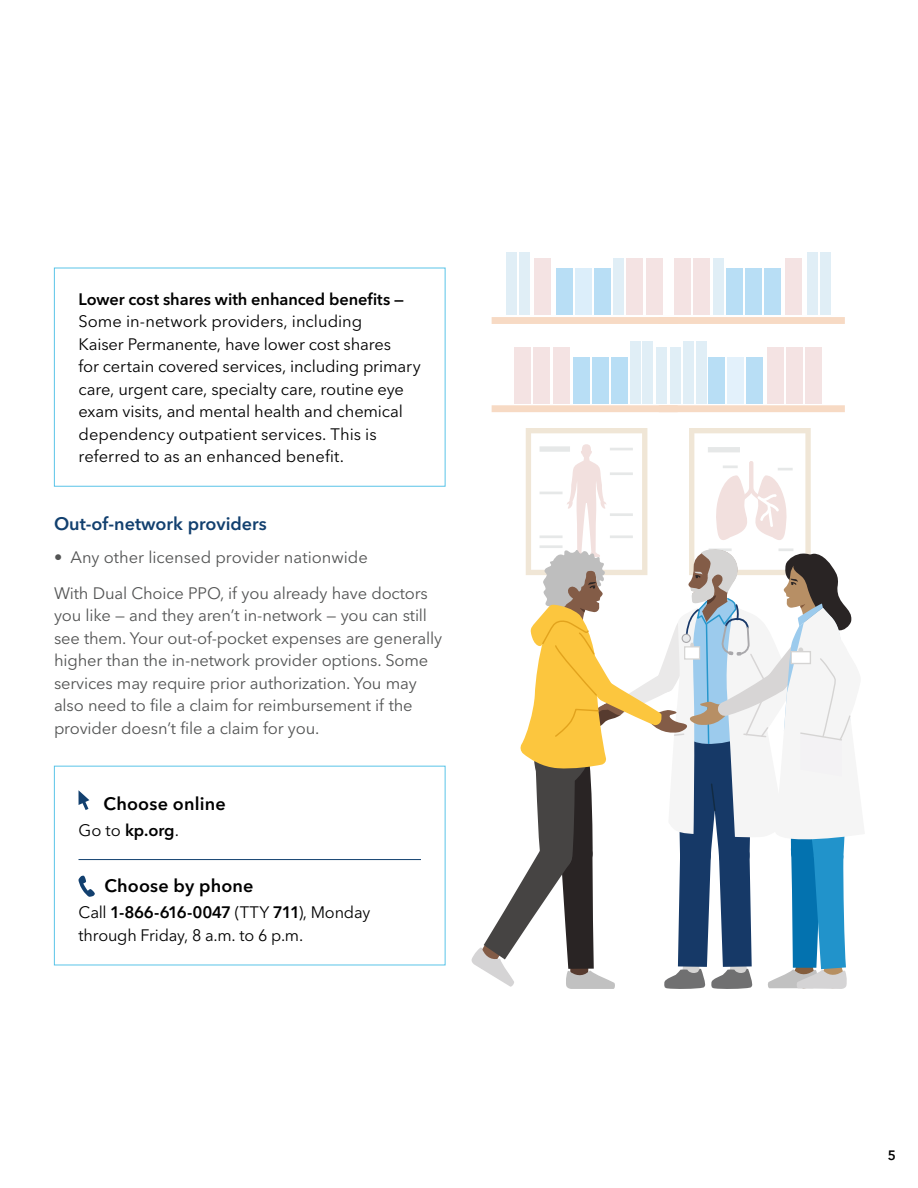
<style>
.page{position:relative;width:918px;height:1188px;background:#fff}
.page>*{position:absolute;margin:0;border:0;box-sizing:border-box;transform-origin:0 0}
.t1{font:600 18px "Avenir Next LT Pro";letter-spacing:.01em;color:#000}
.t2{font:600 18px "Avenir Next LT Pro";color:#12406f}
.t3{font:16.5px/22.5px "Avenir Next LT Pro";letter-spacing:-.01em;color:#535454}
.t4{font:16.5px/22.5px "Avenir Next LT Pro";letter-spacing:-.005em;color:#000}
.t5{font:600 16.5px "Avenir Next LT Pro";letter-spacing:-.005em;color:#000}
.t6{font:600 13.5px "Avenir Next LT Pro";color:#000}
.s1{font-weight:400}
.s2{font-weight:600}
</style>
<div class="page">
<div style="left:54px;top:268px;width:392px;height:219px;border:1px solid #5ac4e8"></div>
<hr style="left:79px;top:859px;width:342px;height:1px;background:#12406f">
<svg style="left:79px;top:790px;width:10px;height:20px"></svg>
<svg style="left:78px;top:876px;width:17px;height:21px"></svg>
<div style="left:54px;top:766px;width:392px;height:199px;border:1px solid #5ac4e8"></div>
<div style="left:492px;top:405px;width:186px;height:7px;background:#f7dac4"></div>
<div style="left:656px;top:347px;width:10px;height:56px;background:#e0eef6"></div>
<div style="left:643px;top:341px;width:10px;height:62px;background:#e0eef6"></div>
<div style="left:630px;top:341px;width:10px;height:62px;background:#e0eef6"></div>
<div style="left:612px;top:357px;width:16px;height:46px;background:#b8def5"></div>
<div style="left:592px;top:357px;width:17px;height:46px;background:#b8def5"></div>
<div style="left:574px;top:357px;width:16px;height:46px;background:#b8def5"></div>
<div style="left:553px;top:347px;width:17px;height:56px;background:#f4e3e3"></div>
<div style="left:534px;top:347px;width:16px;height:56px;background:#f4e3e3"></div>
<div style="left:514px;top:347px;width:17px;height:56px;background:#f4e3e3"></div>
<div style="left:492px;top:317px;width:186px;height:7px;background:#f7dac4"></div>
<div style="left:613px;top:258px;width:10px;height:56px;background:#e0eef6"></div>
<div style="left:519px;top:252px;width:10px;height:62px;background:#e0eef6"></div>
<div style="left:506px;top:252px;width:11px;height:62px;background:#e0eef6"></div>
<div style="left:594px;top:268px;width:16px;height:46px;background:#b8def5"></div>
<div style="left:575px;top:268px;width:16px;height:46px;background:#dceefa"></div>
<div style="left:556px;top:268px;width:16px;height:46px;background:#b8def5"></div>
<div style="left:646px;top:258px;width:17px;height:56px;background:#f4e3e3"></div>
<div style="left:626px;top:258px;width:17px;height:56px;background:#f4e3e3"></div>
<div style="left:534px;top:258px;width:17px;height:56px;background:#f4e3e3"></div>
<div style="left:659px;top:405px;width:186px;height:7px;background:#f7dac4"></div>
<div style="left:670px;top:347px;width:11px;height:56px;background:#e0eef6"></div>
<div style="left:683px;top:341px;width:11px;height:62px;background:#e0eef6"></div>
<div style="left:696px;top:341px;width:11px;height:62px;background:#e0eef6"></div>
<div style="left:709px;top:357px;width:16px;height:46px;background:#b8def5"></div>
<div style="left:728px;top:357px;width:16px;height:46px;background:#e3f1fb"></div>
<div style="left:747px;top:357px;width:16px;height:46px;background:#b8def5"></div>
<div style="left:767px;top:347px;width:16px;height:56px;background:#f4e3e3"></div>
<div style="left:786px;top:347px;width:17px;height:56px;background:#f4e3e3"></div>
<div style="left:806px;top:347px;width:16px;height:56px;background:#f4e3e3"></div>
<div style="left:659px;top:317px;width:186px;height:7px;background:#f7dac4"></div>
<div style="left:713px;top:258px;width:11px;height:56px;background:#e0eef6"></div>
<div style="left:807px;top:252px;width:11px;height:62px;background:#e0eef6"></div>
<div style="left:820px;top:252px;width:10px;height:62px;background:#e0eef6"></div>
<div style="left:726px;top:268px;width:16px;height:46px;background:#b8def5"></div>
<div style="left:745px;top:268px;width:16px;height:46px;background:#b8def5"></div>
<div style="left:764px;top:268px;width:16px;height:46px;background:#b8def5"></div>
<div style="left:674px;top:258px;width:17px;height:56px;background:#f4e3e3"></div>
<div style="left:693px;top:258px;width:17px;height:56px;background:#f4e3e3"></div>
<div style="left:786px;top:258px;width:16px;height:56px;background:#f4e3e3"></div>
<svg style="left:471px;top:428px;width:381px;height:561px"></svg>
<p class="t5" style="left:79px;top:289px;width:327px">Lower cost shares with enhanced benefits —</p>
<p class="t4" style="left:79px;top:310px;width:344px">Some in-network providers, including<br>Kaiser Permanente, have lower cost shares<br>for certain covered services, including primary care, urgent care, specialty care, routine eye exam visits, and mental health and chemical dependency outpatient services. This is referred to as an enhanced benefit.</p>
<p class="t2" style="left:54px;top:512px;width:214px">Out-of-network providers</p>
<p class="t3" style="left:54px;top:539px;width:375px;line-height:36px">• Any other licensed provider nationwide<br>With Dual Choice PPO, if you already have doctors</p>
<p class="t3" style="left:54px;top:604px;width:390px">you like — and they aren’t in-network — you can still see them. Your out-of-pocket expenses are generally higher than the in-network provider options. Some services may require prior authorization. You may also need to file a claim for reimbursement if the provider doesn’t file a claim for you.</p>
<p class="t1" style="left:104px;top:793px;width:124px">Choose online</p>
<p class="t5" style="left:79px;top:820px;width:102px"><span class="s1">Go to</span> kp.org<span class="s1">.</span></p>
<p class="t1" style="left:104px;top:875px;width:151px">Choose by phone</p>
<p class="t4" style="left:79px;top:901px;width:293px">Call <span class="s2">1-866-616-0047</span> (TTY <span class="s2">711</span>), Monday through Friday, 8 a.m. to 6 p.m.</p>
<p class="t6" style="left:888px;top:1147px;width:10px">5</p>
</div>
